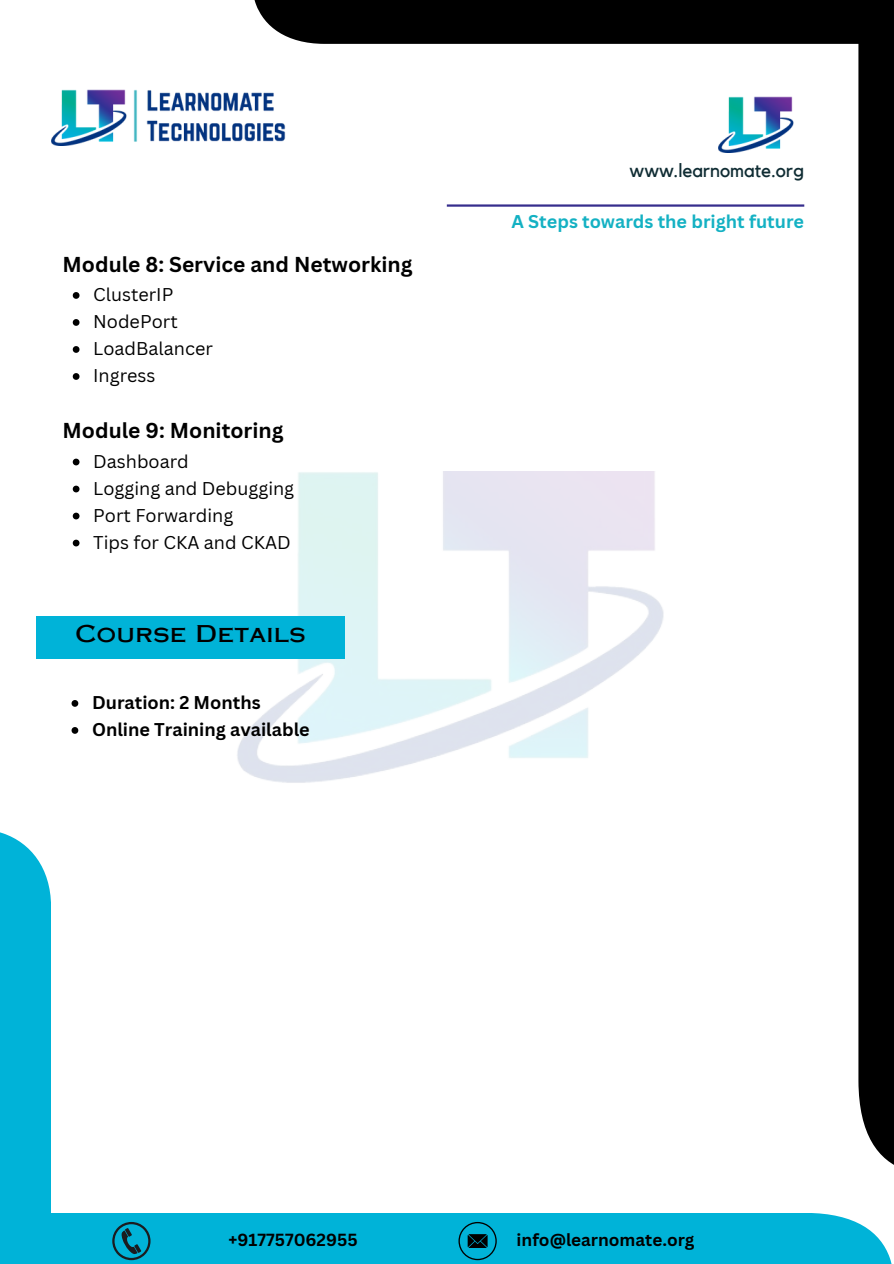
<style>
.page{position:relative;width:894px;height:1264px;background:#fff}
.page>*{position:absolute;margin:0;border:0;box-sizing:border-box;transform-origin:0 0}
.t1{font:23.1px "Copperplate Gothic LT Pro 31 AB";color:#000}
.t2{font:700 21px "Canva Sans";color:#000}
.t3{font:19.05px "Kollektif";color:#0f2c33}
.t4{font:18px "Canva Sans";color:#000}
.t5{font:700 18px "Canva Sans";color:#000}
.t6{font:700 18px "Canva Sans";color:#14b1c3}
.t7{font:700 17.1px "Canva Sans";color:#000}
</style>
<div class="page">
<div style="left:252px;top:0;width:641px;height:44px;background:#000"></div>
<div style="left:858px;top:0;width:35px;height:1173px;background:#000"></div>
<div style="left:0;top:829px;width:51px;height:434px;background:#00b3d8"></div>
<div style="left:0;top:1212px;width:893px;height:51px;background:#00b3d8"></div>
<hr style="left:446px;top:204px;width:358px;height:3px;background:#362e8d">
<img style="left:237px;top:471px;width:427px;height:312px">
<svg style="left:112px;top:1222px;width:38px;height:38px"></svg>
<svg style="left:458px;top:1221px;width:38px;height:39px"></svg>
<img style="left:51px;top:89px;width:234px;height:57px">
<img style="left:718px;top:96px;width:76px;height:56px">
<svg style="left:73px;top:292px;width:6px;height:7px"></svg>
<svg style="left:73px;top:319px;width:6px;height:7px"></svg>
<svg style="left:73px;top:346px;width:6px;height:7px"></svg>
<svg style="left:73px;top:373px;width:6px;height:7px"></svg>
<svg style="left:73px;top:458px;width:6px;height:7px"></svg>
<svg style="left:73px;top:485px;width:6px;height:7px"></svg>
<svg style="left:73px;top:512px;width:6px;height:7px"></svg>
<svg style="left:73px;top:539px;width:6px;height:7px"></svg>
<div style="left:36px;top:616px;width:308px;height:43px;background:#00b3d8"></div>
<svg style="left:71px;top:700px;width:7px;height:6px"></svg>
<svg style="left:71px;top:727px;width:7px;height:6px"></svg>
<p class="t3" style="left:629px;top:162px;width:176px">www.learnomate.org</p>
<p class="t2" style="left:63px;top:249px;width:351px">Module 8: Service and Networking</p>
<p class="t4" style="left:93px;top:282px;width:82px">ClusterIP</p>
<p class="t4" style="left:93px;top:309px;width:86px">NodePort</p>
<h1 class="t4" style="left:93px;top:336px;width:121px">LoadBalancer</h1>
<p class="t4" style="left:93px;top:363px;width:64px">Ingress</p>
<p class="t2" style="left:63px;top:416px;width:222px">Module 9: Monitoring</p>
<p class="t4" style="left:93px;top:448px;width:97px">Dashboard</p>
<p class="t4" style="left:93px;top:475px;width:202px">Logging and Debugging</p>
<p class="t4" style="left:93px;top:502px;width:141px">Port Forwarding</p>
<h2 class="t4" style="left:93px;top:529px;width:199px">Tips for CKA and CKAD</h2>
<p class="t1" style="left:75px;top:625px;width:232px">Course Details</p>
<p class="t5" style="left:92px;top:689px;width:170px">Duration: 2 Months</p>
<h4 class="t5" style="left:92px;top:716px;width:219px">Online Training available</h4>
<p class="t6" style="left:511px;top:209px;width:294px">A Steps towards the bright future</p>
<p class="t7" style="left:228px;top:1227px;width:131px">+917757062955</p>
<h3 class="t7" style="left:516px;top:1227px;width:179px">info@learnomate.org</h3>
</div>
